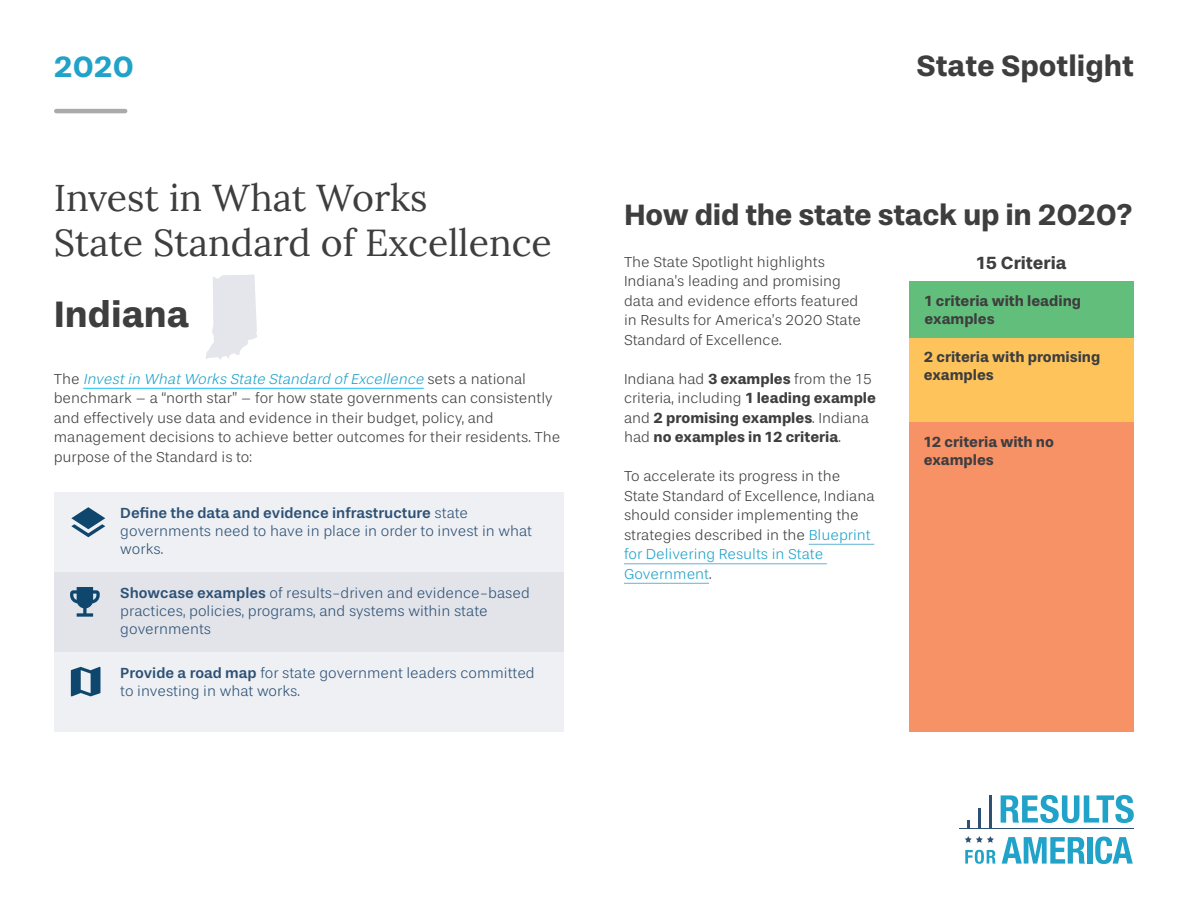
<style>
.page{position:relative;width:1188px;height:918px;background:#fff}
.page>*{position:absolute;margin:0;border:0;box-sizing:border-box;transform-origin:0 0}
.t1{font:37.5px/45px "Lora";color:#3e3e3f}
.t2{font:700 37.5px "Stevie Sans";color:#3e3e3f}
.t3{font:700 30px "Stevie Sans";letter-spacing:-.01em;color:#3e3e3f}
.t4{font:700 30px "Stevie Sans";color:#20a2c9}
.t5{font:700 18px "Stevie Sans";color:#3e3e3f}
.t6{font:300 15px/19.5px "Stevie Sans";color:#3e3e3f}
.t7{font:300 15px/18px "Stevie Sans";color:#2d5175}
.t8{font:700 15px/19.5px "Stevie Sans";color:#3e3e3f}
.s1{font-style:italic;color:#20a2c9}
.s2{font-weight:500}
.s3{font-weight:300}
.s4{color:#20a2c9}
</style>
<div class="page">
<svg style="left:967px;top:820px;width:3px;height:8px"></svg>
<hr style="left:978px;top:809px;width:3px;height:20px;background:#2d5175">
<hr style="left:989px;top:795px;width:3px;height:34px;background:#2d5175">
<hr style="left:959px;top:828px;width:174px;height:1px;background:#2d5175">
<svg style="left:1001px;top:795px;width:133px;height:28px"></svg>
<svg style="left:1002px;top:837px;width:83px;height:27px"></svg>
<div style="left:1087px;top:837px;width:6px;height:27px;background:#20a2c9"></div>
<svg style="left:1095px;top:837px;width:38px;height:27px"></svg>
<svg style="left:965px;top:836px;width:29px;height:7px"></svg>
<svg style="left:965px;top:850px;width:31px;height:14px"></svg>
<hr style="left:83px;top:388px;width:341px;height:1px;background:#15c0f2">
<hr style="left:56px;top:109px;width:69px;height:4px;background:#aaaba9">
<div style="left:54px;top:492px;width:510px;height:80px;background:#eef0f4"></div>
<div style="left:54px;top:652px;width:510px;height:80px;background:#eef0f4"></div>
<div style="left:54px;top:572px;width:510px;height:80px;background:#e2e4ea"></div>
<svg style="left:70px;top:587px;width:30px;height:30px"></svg>
<svg style="left:71px;top:667px;width:29px;height:29px"></svg>
<svg style="left:71px;top:507px;width:34px;height:30px"></svg>
<hr style="left:809px;top:544px;width:65px;height:1px;background:#66b2d3">
<hr style="left:624px;top:564px;width:203px;height:1px;background:#66b2d3">
<hr style="left:624px;top:583px;width:85px;height:1px;background:#66b2d3">
<div style="left:909px;top:507px;width:225px;height:28px;background:#f79166"></div>
<div style="left:909px;top:394px;width:225px;height:28px;background:#fec45b"></div>
<div style="left:909px;top:619px;width:225px;height:28px;background:#f79166"></div>
<div style="left:909px;top:338px;width:225px;height:28px;background:#fec45b"></div>
<div style="left:909px;top:563px;width:225px;height:28px;background:#f79166"></div>
<div style="left:909px;top:450px;width:225px;height:28px;background:#f79166"></div>
<div style="left:909px;top:675px;width:225px;height:28px;background:#f79166"></div>
<div style="left:909px;top:535px;width:225px;height:28px;background:#f79166"></div>
<div style="left:909px;top:422px;width:225px;height:28px;background:#f79166"></div>
<div style="left:909px;top:647px;width:225px;height:28px;background:#f79166"></div>
<div style="left:909px;top:366px;width:225px;height:28px;background:#fec45b"></div>
<div style="left:909px;top:591px;width:225px;height:28px;background:#f79166"></div>
<div style="left:909px;top:478px;width:225px;height:29px;background:#f79166"></div>
<div style="left:909px;top:703px;width:225px;height:29px;background:#f79166"></div>
<svg style="left:206px;top:275px;width:51px;height:85px"></svg>
<div style="left:909px;top:282px;width:225px;height:28px;background:#62bf7b"></div>
<div style="left:909px;top:310px;width:225px;height:28px;background:#62bf7b"></div>
<h2 class="t4" style="left:54px;top:50px;width:82px">2020</h2>
<h2 class="t3" style="left:917px;top:49px;width:219px">State Spotlight</h2>
<h1 class="t1" style="left:54px;top:173px;width:500px">Invest in What Works<br>State Standard of Excellence</h1>
<h1 class="t2" style="left:54px;top:294px;width:137px">Indiana</h1>
<p class="t6" style="left:54px;top:370px;width:508px">T h e <span class="s1">Investin WhatWorks State Standard ofExcellence</span> s e t s a n at i o n a l benchmark – a “north star” – for how state governments can consistently and effectively use data and evidence in their budget, policy, and management decisions to achieve better outcomes for their residents. The purpose of the Standard is to:</p>
<p class="t7" style="left:120px;top:505px;width:413px"><span class="s2">Define the data and evidence infrastructure</span> state governments need to have in place in order to invest in what works.</p>
<p class="t7" style="left:120px;top:584px;width:411px"><span class="s2">Showcase examples</span> of results-driven and evidence-based practices, policies, programs, and systems within state governments</p>
<p class="t7" style="left:120px;top:664px;width:416px"><span class="s2">Provide a road map</span> for state government leaders committed to investing in what works.</p>
<h2 class="t3" style="left:624px;top:199px;width:510px">How did the state stack up in 2020?</h2>
<p class="t6" style="left:624px;top:253px;width:239px">The State Spotlight highlights<br>Indiana’s leading and promising data and evidence efforts featured in Results for America’s 2020 State<br>Standard of Excellence.</p>
<p class="t8" style="left:624px;top:369px;width:254px"><span class="s3">Indiana had</span> 3 examples <span class="s3">from the 15 criteria, including</span> 1 leading example <span class="s3">and</span> 2 promising examples<span class="s3">. Indiana had</span> no examples in 12 criteria<span class="s3">.</span></p>
<p class="t6" style="left:624px;top:467px;width:252px">To accelerate its progress in the<br>State Standard of Excellence, Indiana should consider implementing the strategies described in the <span class="s4">Blueprint for Delivering Results in State<br>Government</span>.</p>
<p class="t5" style="left:976px;top:253px;width:92px">15 Criteria</p>
<p class="t8" style="left:925px;top:292px;width:158px;line-height:18px">1 criteria with leading examples</p>
<p class="t8" style="left:924px;top:348px;width:178px;line-height:18px">2 criteria with promising examples</p>
<p class="t8" style="left:924px;top:433px;width:132px;line-height:18px">12 criteria with no examples</p>
</div>
